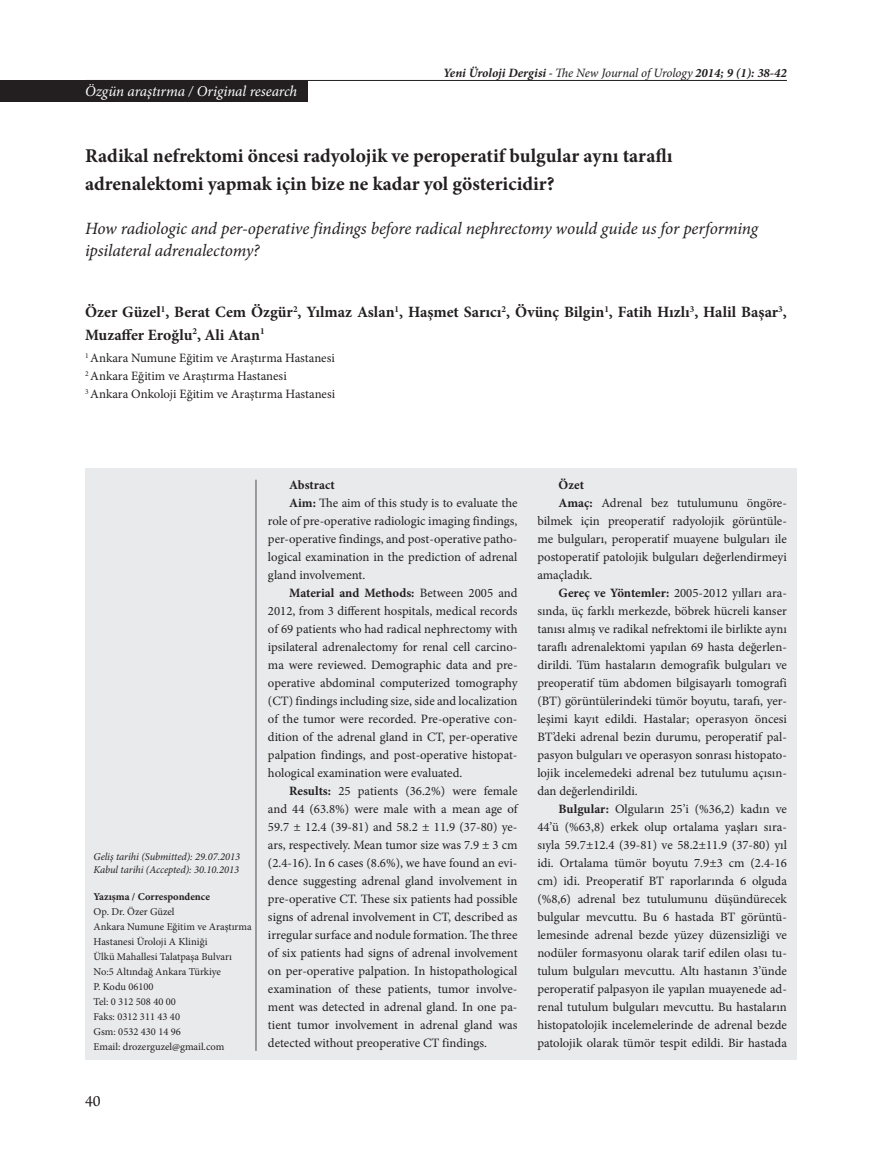
<style>
.page{position:relative;width:872px;height:1170px;background:#fff}
.page>*{position:absolute;margin:0;border:0;box-sizing:border-box;transform-origin:0 0}
.t1{font:700 19.5px/28.5px "Minion Pro";color:#231f20}
.t2{font:italic 17.25px/22.5px "Minion Pro";letter-spacing:-.01em;color:#231f20}
.t3{font:16.5px "Arno Pro";color:#231f20}
.t4{font:700 15.75px/22.5px "Minion Pro";color:#231f20}
.t5{font:italic 15px "Minion Pro";letter-spacing:-.01em;color:#fff}
.t6{font:12.75px/18px "Minion Pro";color:#231f20}
.t7{font:italic 700 12.75px "Minion Pro";color:#231f20}
.t8{font:700 12.75px "Minion Pro";color:#231f20}
.t9{font:10.5px/15px "Minion Pro";color:#231f20}
.t10{font:italic 10.5px/13.5px "Minion Pro";letter-spacing:-.005em;color:#231f20}
.t11{font:700 10.5px "Minion Pro";color:#231f20}
.s1{font-stretch:condensed}
.s2{font-weight:400}
.s3{font-weight:700}
</style>
<div class="page">
<hr style="left:85px;top:80px;width:702px;height:1px;background:#231f20">
<div style="left:0;top:80px;width:308px;height:21px;background:#231f20"></div>
<div style="left:85px;top:468px;width:712px;height:591px;background:#e9eaeb"></div>
<hr style="left:255px;top:479px;width:2px;height:571px;background:#808285">
<p class="t5" style="left:85px;top:80px;width:214px">Özgün araştırma / Original research</p>
<p class="t7" style="left:443px;top:63px;width:345px">Yeni Üroloji Dergisi <span class="s1">-</span> <span class="s2">The New Journal of Urology</span> 2014; 9 (1): 38-42</p>
<h1 class="t1" style="left:85px;top:141px;width:589px">Radikal nefrektomi öncesi radyolojik ve peroperatif bulgular aynı taraflı adrenalektomi yapmak için bize ne kadar yol göstericidir?</h1>
<h2 class="t2" style="left:85px;top:217px;width:674px">How radiologic and per-operative findings before radical nephrectomy would guide us for performing ipsilateral adrenalectomy?</h2>
<p class="t4" style="left:85px;top:300px;width:703px">Özer Güzel<sup>1</sup>, Berat Cem Özgür<sup>2</sup>, Yılmaz Aslan<sup>1</sup>, Haşmet Sarıcı<sup>2</sup>, Övünç Bilgin<sup>1</sup>, Fatih Hızlı<sup>3</sup>, Halil Başar<sup>3</sup>,<br>Muzaffer Eroğlu<sup>2</sup>, Ali Atan<sup>1</sup></p>
<p class="t6" style="left:85px;top:349px;width:251px"><sup>1</sup> Ankara Numune Eğitim ve Araştırma Hastanesi<br><sup>2</sup> Ankara Eğitim ve Araştırma Hastanesi<br><sup>3</sup> Ankara Onkoloji Eğitim ve Araştırma Hastanesi</p>
<p class="t10" style="left:94px;top:849px;width:148px">Geliş tarihi (Submitted): 29.07.2013<br>Kabul tarihi (Accepted): 30.10.2013</p>
<p class="t11" style="left:94px;top:889px;width:118px">Yazışma / Correspondence</p>
<p class="t9" style="left:94px;top:904px;width:160px">Op. Dr. Özer Güzel<br>Ankara Numune Eğitim ve Araştırma<br>Hastanesi Üroloji A Kliniği<br>Ülkü Mahallesi Talatpaşa Bulvarı<br>No:5 Altındağ Ankara Türkiye<br>P. Kodu 06100<br>Tel: 0 312 508 40 00<br>Faks: 0312 311 43 40<br>Gsm: 0532 430 14 96<br>Email: drozerguzel@gmail.com</p>
<p class="t8" style="left:289px;top:476px;width:47px">Abstract</p>
<p class="t6" style="left:289px;top:494px;width:230px"><span class="s3">Aim:</span> The aim of this study is to evaluate the</p>
<p class="t6" style="left:268px;top:512px;width:251px">role of pre-operative radiologic imaging findings,</p>
<p class="t6" style="left:268px;top:530px;width:251px">per-operative findings, and post-operative patho-</p>
<p class="t6" style="left:268px;top:548px;width:251px">logical examination in the prediction of adrenal</p>
<p class="t6" style="left:268px;top:566px;width:99px">gland involvement.</p>
<p class="t8" style="left:289px;top:584px;width:230px">Material and Methods: <span class="s2">Between 2005 and</span></p>
<p class="t6" style="left:268px;top:602px;width:251px">2012, from 3 different hospitals, medical records</p>
<p class="t6" style="left:268px;top:620px;width:251px">of 69 patients who had radical nephrectomy with</p>
<p class="t6" style="left:268px;top:638px;width:251px">ipsilateral adrenalectomy for renal cell carcino-</p>
<p class="t6" style="left:268px;top:656px;width:251px">ma were reviewed. Demographic data and pre-</p>
<p class="t6" style="left:268px;top:674px;width:251px">operative abdominal computerized tomography</p>
<p class="t6" style="left:268px;top:692px;width:251px">(CT) findings including size, side and localization</p>
<p class="t6" style="left:268px;top:710px;width:251px">of the tumor were recorded. Pre-operative con-</p>
<p class="t6" style="left:268px;top:728px;width:251px">dition of the adrenal gland in CT, per-operative</p>
<p class="t6" style="left:268px;top:746px;width:251px">palpation findings, and post-operative histopat-</p>
<p class="t6" style="left:268px;top:764px;width:196px">hological examination were evaluated.</p>
<p class="t6" style="left:289px;top:782px;width:230px"><span class="s3">Results:</span> 25 patients (36.2%) were female</p>
<p class="t6" style="left:268px;top:800px;width:251px">and 44 (63.8%) were male with a mean age of</p>
<p class="t6" style="left:268px;top:818px;width:251px">59.7 ± 12.4 (39-81) and 58.2 ± 11.9 (37-80) ye-</p>
<p class="t6" style="left:268px;top:836px;width:251px">ars, respectively. Mean tumor size was 7.9 ± 3 cm</p>
<p class="t6" style="left:268px;top:854px;width:251px">(2.4-16). In 6 cases (8.6%), we have found an evi-</p>
<p class="t6" style="left:268px;top:872px;width:251px">dence suggesting adrenal gland involvement in</p>
<p class="t6" style="left:268px;top:890px;width:251px">pre-operative CT. These six patients had possible</p>
<p class="t6" style="left:268px;top:908px;width:251px">signs of adrenal involvement in CT, described as</p>
<p class="t6" style="left:268px;top:926px;width:251px">irregular surface and nodule formation. The three</p>
<p class="t6" style="left:268px;top:944px;width:251px">of six patients had signs of adrenal involvement</p>
<p class="t6" style="left:268px;top:962px;width:251px">on per-operative palpation. In histopathological</p>
<p class="t6" style="left:268px;top:980px;width:251px">examination of these patients, tumor involve-</p>
<p class="t6" style="left:268px;top:998px;width:251px">ment was detected in adrenal gland. In one pa-</p>
<p class="t6" style="left:268px;top:1016px;width:251px">tient tumor involvement in adrenal gland was</p>
<p class="t6" style="left:268px;top:1034px;width:221px">detected without preoperative CT findings.</p>
<p class="t3" style="left:85px;top:1091px;width:17px">40</p>
<p class="t8" style="left:558px;top:476px;width:27px">Özet</p>
<p class="t6" style="left:558px;top:494px;width:230px"><span class="s3">Amaç:</span> Adrenal bez tutulumunu öngöre-</p>
<p class="t6" style="left:537px;top:512px;width:251px">bilmek için preoperatif radyolojik görüntüle-</p>
<p class="t6" style="left:537px;top:530px;width:251px">me bulguları, peroperatif muayene bulguları ile</p>
<p class="t6" style="left:537px;top:548px;width:251px">postoperatif patolojik bulguları değerlendirmeyi</p>
<p class="t6" style="left:537px;top:566px;width:57px">amaçladık.</p>
<p class="t6" style="left:558px;top:584px;width:230px"><span class="s3">Gereç ve Yöntemler:</span> 2005-2012 yılları ara-</p>
<p class="t6" style="left:537px;top:602px;width:251px">sında, üç farklı merkezde, böbrek hücreli kanser</p>
<p class="t6" style="left:537px;top:620px;width:251px">tanısı almış ve radikal nefrektomi ile birlikte aynı</p>
<p class="t6" style="left:537px;top:638px;width:251px">taraflı adrenalektomi yapılan 69 hasta değerlen-</p>
<p class="t6" style="left:537px;top:656px;width:251px">dirildi. Tüm hastaların demografik bulguları ve</p>
<p class="t6" style="left:537px;top:674px;width:251px">preoperatif tüm abdomen bilgisayarlı tomografi</p>
<p class="t6" style="left:537px;top:692px;width:251px">(BT) görüntülerindeki tümör boyutu, tarafı, yer-</p>
<p class="t6" style="left:537px;top:710px;width:251px">leşimi kayıt edildi. Hastalar; operasyon öncesi</p>
<p class="t6" style="left:537px;top:728px;width:251px">BT’deki adrenal bezin durumu, peroperatif pal-</p>
<p class="t6" style="left:537px;top:746px;width:251px">pasyon bulguları ve operasyon sonrası histopato-</p>
<p class="t6" style="left:537px;top:764px;width:251px">lojik incelemedeki adrenal bez tutulumu açısın-</p>
<p class="t6" style="left:537px;top:782px;width:102px">dan değerlendirildi.</p>
<p class="t6" style="left:558px;top:800px;width:230px"><span class="s3">Bulgular:</span> Olguların 25’i (%36,2) kadın ve</p>
<p class="t6" style="left:537px;top:818px;width:251px">44’ü (%63,8) erkek olup ortalama yaşları sıra-</p>
<p class="t6" style="left:537px;top:836px;width:251px">sıyla 59.7±12.4 (39-81) ve 58.2±11.9 (37-80) yıl</p>
<p class="t6" style="left:537px;top:854px;width:251px">idi. Ortalama tümör boyutu 7.9±3 cm (2.4-16</p>
<p class="t6" style="left:537px;top:872px;width:251px">cm) idi. Preoperatif BT raporlarında 6 olguda</p>
<p class="t6" style="left:537px;top:890px;width:251px">(%8,6) adrenal bez tutulumunu düşündürecek</p>
<p class="t6" style="left:537px;top:908px;width:251px">bulgular mevcuttu. Bu 6 hastada BT görüntü-</p>
<p class="t6" style="left:537px;top:926px;width:251px">lemesinde adrenal bezde yüzey düzensizliği ve</p>
<p class="t6" style="left:537px;top:944px;width:251px">nodüler formasyonu olarak tarif edilen olası tu-</p>
<p class="t6" style="left:537px;top:962px;width:251px">tulum bulguları mevcuttu. Altı hastanın 3’ünde</p>
<p class="t6" style="left:537px;top:980px;width:251px">peroperatif palpasyon ile yapılan muayenede ad-</p>
<p class="t6" style="left:537px;top:998px;width:251px">renal tutulum bulguları mevcuttu. Bu hastaların</p>
<p class="t6" style="left:537px;top:1016px;width:251px">histopatolojik incelemelerinde de adrenal bezde</p>
<p class="t6" style="left:537px;top:1034px;width:251px">patolojik olarak tümör tespit edildi. Bir hastada</p>
</div>
